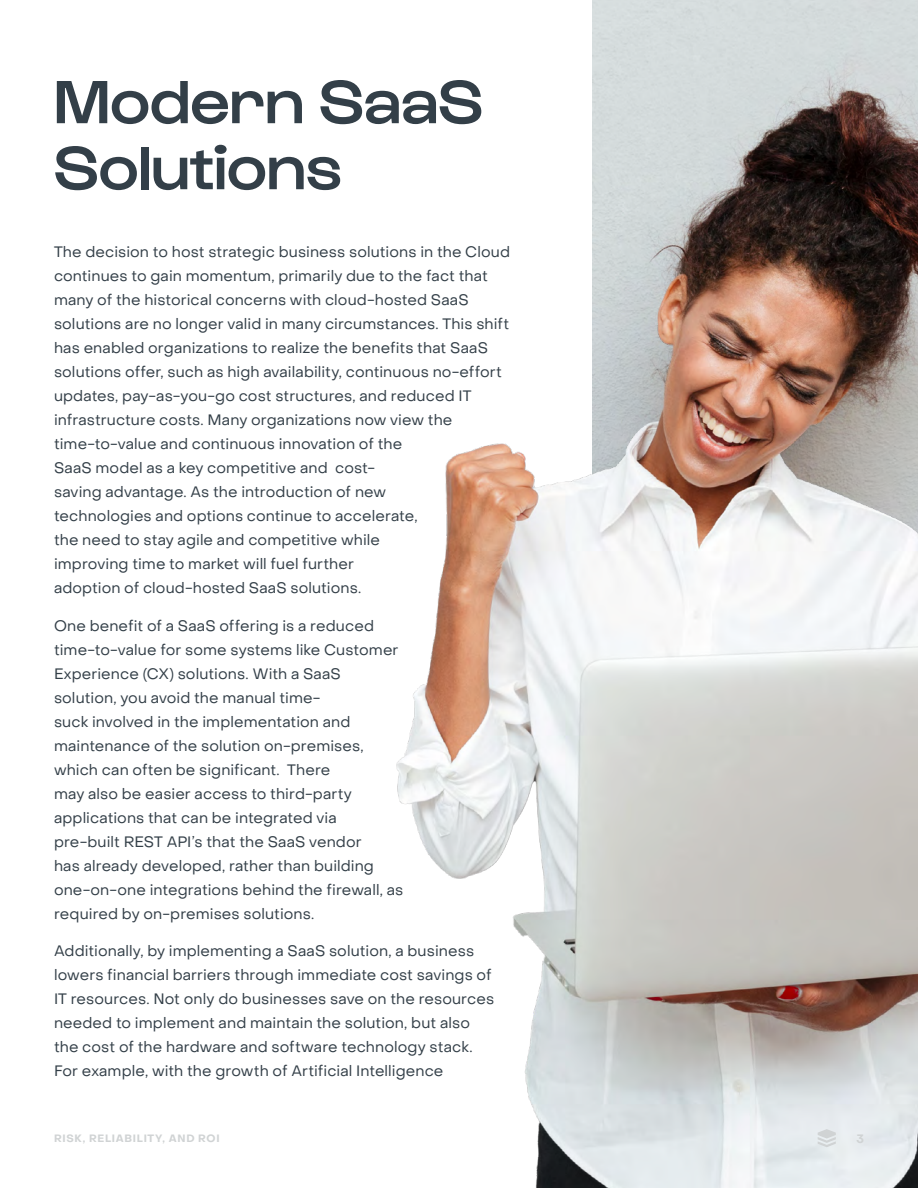
<style>
.page{position:relative;width:918px;height:1188px;background:#fff}
.page>*{position:absolute;margin:0;border:0;box-sizing:border-box;transform-origin:0 0}
.t1{font:500 63px/66px "Gustavo";color:#333f48}
.t2{font:15px/24px "Object Sans";letter-spacing:.005em;color:#333f48}
.t3{font:700 12px "Object Sans";color:#d0d3d4}
.t4{font:700 10.5px "Object Sans";letter-spacing:.07em;color:#d0d3d4}
</style>
<div class="page">
<img style="left:396px;top:0;width:522px;height:1188px">
<svg style="left:818px;top:1129px;width:18px;height:18px"></svg>
<h1 class="t1" style="left:54px;top:71px;width:431px">Modern SaaS<br>Solutions</h1>
<p class="t2" style="left:54px;top:240px;width:458px">The decision to host strategic business solutions in the Cloud continues to gain momentum, primarily due to the fact that many of the historical concerns with cloud-hosted SaaS solutions are no longer valid in many circumstances. This shift has enabled organizations to realize the benefits that SaaS solutions offer, such as high availability, continuous no-effort updates, pay-as-you-go cost structures, and reduced IT infrastructure costs. Many organizations now view the time-to-value and continuous innovation of the<br>SaaS model as a key competitive and cost-<br>saving advantage. As the introduction of new<br>technologies and options continue to accelerate,<br>the need to stay agile and competitive while<br>improving time to market will fuel further<br>adoption of cloud-hosted SaaS solutions.</p>
<p class="t2" style="left:54px;top:614px;width:351px">One benefit of a SaaS offering is a reduced time-to-value for some systems like Customer Experience (CX) solutions. With a SaaS solution, you avoid the manual time-<br>suck involved in the implementation and maintenance of the solution on-premises, which can often be significant. There<br>may also be easier access to third-party applications that can be integrated via pre-built REST API’s that the SaaS vendor<br>has already developed, rather than building one-on-one integrations behind the firewall, as required by on-premises solutions.</p>
<p class="t2" style="left:54px;top:939px;width:442px">Additionally, by implementing a SaaS solution, a business lowers financial barriers through immediate cost savings of IT resources. Not only do businesses save on the resources needed to implement and maintain the solution, but also the cost of the hardware and software technology stack.<br>For example, with the growth of Artificial Intelligence</p>
<p class="t4" style="left:54px;top:1132px;width:167px">RISK, RELIABILITY, AND ROI</p>
<p class="t3" style="left:857px;top:1131px;width:9px">3</p>
</div>
